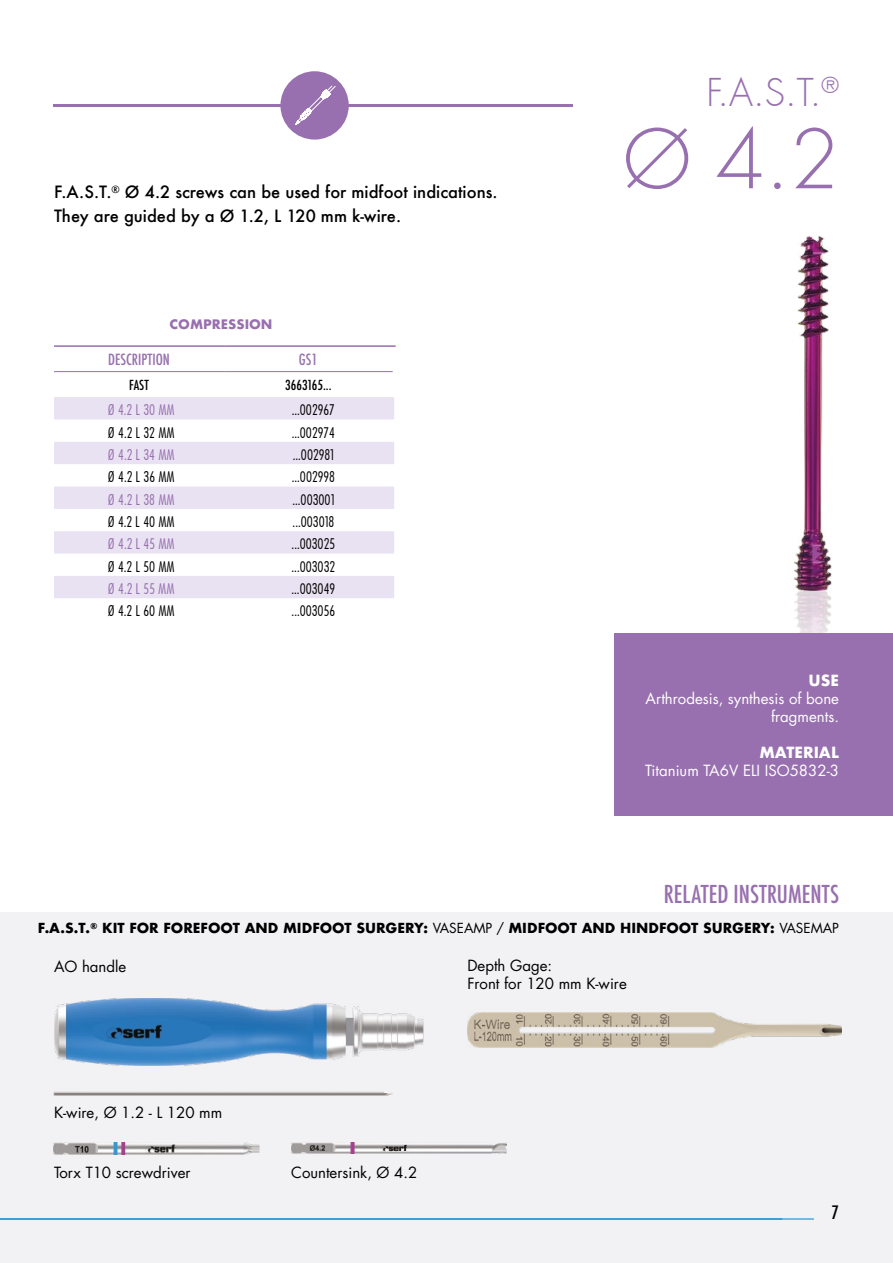
<style>
.page{position:relative;width:893px;height:1263px;background:#fff}
.page>*{position:absolute;margin:0;border:0;box-sizing:border-box;transform-origin:0 0}
.t1{font:300 79.5px "Futura";color:#9870af}
.t2{font:300 37.5px "Futura";color:#9870af}
.t3{font:500 condensed 24px "Futura";color:#9870af}
.t4{font:500 condensed 18px "Futura";color:#000}
.t5{font:500 16.5px "Futura";color:#000}
.t6{font:15px/18px "Futura Std";color:#000}
.t7{font:15px/18px "Futura Std";color:#fff;text-align:right}
.t8{font:500 condensed 15px "Futura";color:#9870af}
.t9{font:700 15px "Futura";color:#fff}
.t10{font:500 13.5px "Futura Cond";color:#000}
.t11{font:700 13.5px "Futura";color:#000}
.t12{font:500 13.5px "Futura Cond";color:#9870af}
.t13{font:500 condensed 13.5px "Futura";color:#000}
.t14{font:700 12.75px "Futura";color:#9870af}
.s1{font-family:"Futura Std";font-weight:400}
</style>
<div class="page">
<div style="left:0;top:912px;width:893px;height:351px;background:#f2f2f4"></div>
<img style="left:794px;top:236px;width:38px;height:345px">
<img style="left:794px;top:581px;width:38px;height:52px">
<div style="left:614px;top:633px;width:279px;height:183px;background:#9870af"></div>
<hr style="left:53px;top:104px;width:173px;height:2px;background:#9870af">
<hr style="left:226px;top:104px;width:173px;height:2px;background:#9870af">
<hr style="left:399px;top:104px;width:174px;height:2px;background:#9870af">
<div style="left:280px;top:71px;width:69px;height:69px;background:#9870af;border-radius:50%"></div>
<svg style="left:296px;top:86px;width:40px;height:39px"></svg>
<svg style="left:54px;top:372px;width:339px;height:1px"></svg>
<svg style="left:54px;top:397px;width:340px;height:201px;fill:#e9e2f2"></svg>
<hr style="left:54px;top:345px;width:170px;height:2px;background:#9870af">
<hr style="left:224px;top:345px;width:172px;height:2px;background:#9870af">
<hr style="left:54px;top:371px;width:170px;height:1px;background:#9870af">
<hr style="left:224px;top:371px;width:169px;height:1px;background:#9870af">
<img style="left:291px;top:1142px;width:215px;height:12px">
<img style="left:53px;top:1142px;width:207px;height:12px">
<hr style="left:0;top:1219px;width:814px;height:1px;background:#0085c8">
<img style="left:53px;top:1092px;width:339px;height:3px">
<img style="left:55px;top:999px;width:369px;height:67px">
<img style="left:467px;top:1013px;width:375px;height:34px">
<p class="t5" style="left:54px;top:181px;width:445px">F.A.S.T.<sup>®</sup> Ø 4.2 screws can be used for midfoot indications.</p>
<p class="t5" style="left:54px;top:205px;width:349px">They are guided by a Ø 1.2, L 120 mm k-wire.</p>
<p class="t14" style="left:170px;top:315px;width:104px">COMPRESSION</p>
<p class="t8" style="left:108px;top:350px;width:63px">DESCRIPTION</p>
<p class="t8" style="left:299px;top:350px;width:20px">GS1</p>
<p class="t13" style="left:129px;top:376px;width:21px">FAST</p>
<p class="t13" style="left:285px;top:376px;width:48px">3663165...</p>
<p class="t12" style="left:108px;top:401px;width:68px">Ø 4.2 L 30 MM</p>
<p class="t10" style="left:292px;top:401px;width:45px">...002967</p>
<p class="t10" style="left:108px;top:424px;width:68px">Ø 4.2 L 32 MM</p>
<p class="t10" style="left:292px;top:424px;width:45px">...002974</p>
<p class="t12" style="left:108px;top:446px;width:68px">Ø 4.2 L 34 MM</p>
<p class="t10" style="left:293px;top:446px;width:43px">...002981</p>
<p class="t10" style="left:108px;top:468px;width:68px">Ø 4.2 L 36 MM</p>
<p class="t10" style="left:292px;top:468px;width:45px">...002998</p>
<p class="t12" style="left:108px;top:491px;width:68px">Ø 4.2 L 38 MM</p>
<p class="t10" style="left:292px;top:491px;width:43px">...003001</p>
<p class="t10" style="left:108px;top:513px;width:68px">Ø 4.2 L 40 MM</p>
<p class="t10" style="left:293px;top:513px;width:43px">...003018</p>
<p class="t12" style="left:108px;top:535px;width:68px">Ø 4.2 L 45 MM</p>
<p class="t10" style="left:292px;top:535px;width:45px">...003025</p>
<p class="t10" style="left:108px;top:558px;width:68px">Ø 4.2 L 50 MM</p>
<p class="t10" style="left:292px;top:558px;width:45px">...003032</p>
<p class="t12" style="left:108px;top:580px;width:68px">Ø 4.2 L 55 MM</p>
<p class="t10" style="left:292px;top:580px;width:45px">...003049</p>
<p class="t10" style="left:108px;top:602px;width:68px">Ø 4.2 L 60 MM</p>
<p class="t10" style="left:292px;top:602px;width:45px">...003056</p>
<h2 class="t2" style="left:706px;top:70px;width:134px">F.A.S.T.<sup>®</sup></h2>
<h1 class="t1" style="left:623px;top:111px;width:217px">Ø 4.2</h1>
<p class="t9" style="left:808px;top:669px;width:32px">USE</p>
<p class="t7" style="left:646px;top:689px;width:195px">Arthrodesis, synthesis of bone fragments.</p>
<p class="t9" style="left:759px;top:741px;width:81px">MATERIAL</p>
<p class="t7" style="left:645px;top:761px;width:196px">Titanium TA6V ELI ISO5832-3</p>
<h3 class="t3" style="left:664px;top:879px;width:177px">RELATED INSTRUMENTS</h3>
<p class="t11" style="left:38px;top:918px;width:803px">F.A.S.T.<sup>®</sup> KIT FOR FOREFOOT AND MIDFOOT SURGERY: <span class="s1">VASEAMP /</span> MIDFOOT AND HINDFOOT SURGERY: <span class="s1">VASEMAP</span></p>
<p class="t6" style="left:54px;top:957px;width:74px">AO handle</p>
<p class="t6" style="left:467px;top:957px;width:161px">Depth Gage:<br>Front for 120 mm K-wire</p>
<p class="t6" style="left:54px;top:1104px;width:170px">K-wire, Ø 1.2 - L 120 mm</p>
<p class="t6" style="left:54px;top:1163px;width:138px">Torx T10 screwdriver</p>
<p class="t6" style="left:291px;top:1163px;width:127px">Countersink, Ø 4.2</p>
<h3 class="t4" style="left:831px;top:1201px;width:9px">7</h3>
</div>
